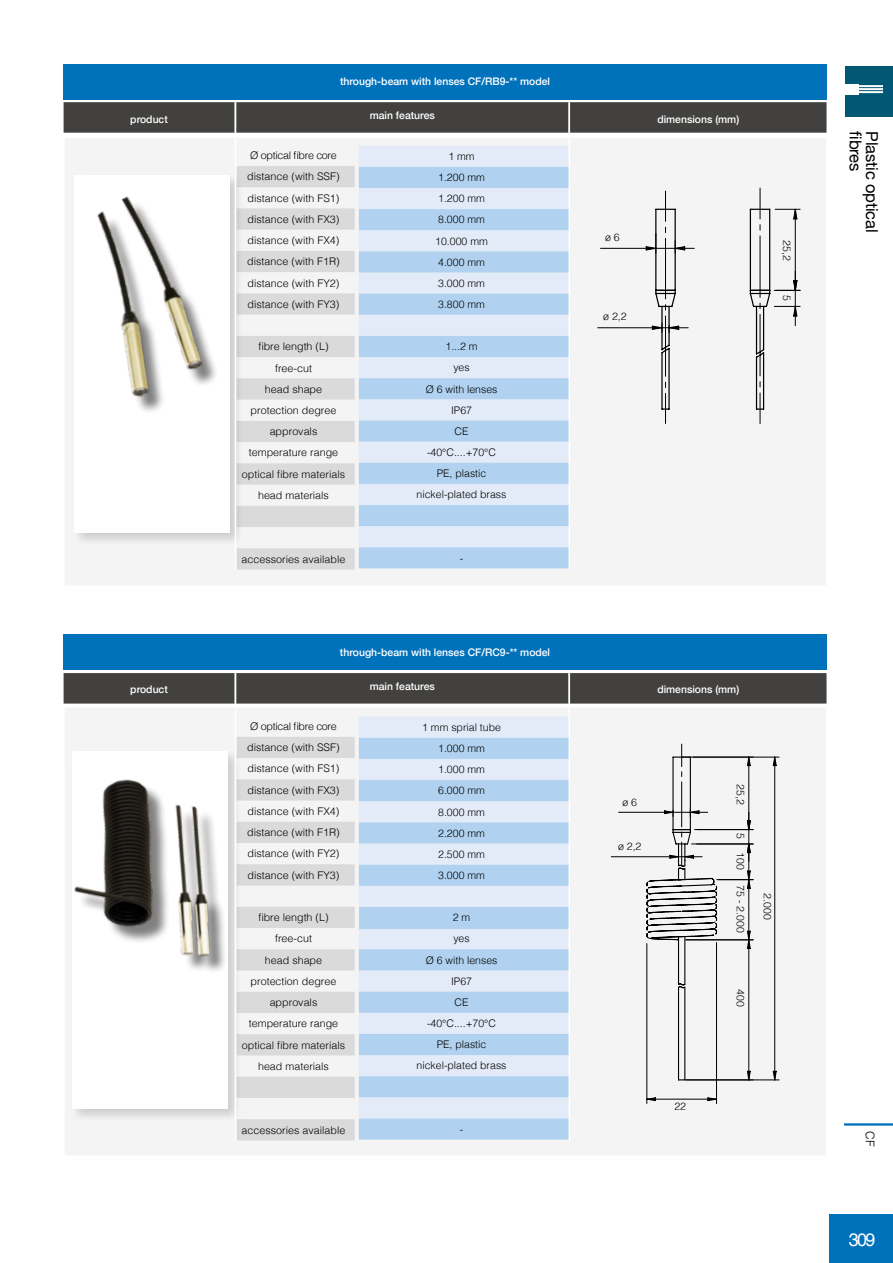
<style>
.page{position:relative;width:893px;height:1263px;background:#fff}
.page>*{position:absolute;margin:0;border:0;box-sizing:border-box;transform-origin:0 0}
.t1{font:18px "Helvetica";color:#fff}
.t2{font:16.5px "Helvetica Neue";letter-spacing:-.01em;color:#000}
.t3{font:300 12px "Helvetica";color:#000}
.t4{font:300 10.5px/21.1px "Helvetica";color:#000;text-align:center}
.t5{font:500 10.5px "Helvetica Neue";color:#fff}
</style>
<div class="page">
<div style="left:63px;top:136px;width:765px;height:451px;background:#f4f4f4;border:2px solid #fff"></div>
<div style="left:412px;top:146px;width:156px;height:21px;background:#e4ebf8"></div>
<svg style="left:412px;top:167px;width:156px;height:401px;fill:#b0d2f0"></svg>
<div style="left:63px;top:64px;width:763px;height:35px;background:#0072bb"></div>
<div style="left:412px;top:102px;width:414px;height:31px;background:#424140"></div>
<hr style="left:235px;top:102px;width:1px;height:468px;background:#fff">
<hr style="left:568px;top:102px;width:2px;height:468px;background:#fff">
<svg style="left:597px;top:188px;width:204px;height:236px"></svg>
<hr style="left:795px;top:209px;width:1px;height:81px;background:#000">
<img style="left:63px;top:99px;width:349px;height:470px">
<div style="left:63px;top:706px;width:765px;height:451px;background:#f4f4f4;border:2px solid #fff"></div>
<div style="left:359px;top:717px;width:209px;height:21px;background:#e4ebf8"></div>
<svg style="left:359px;top:738px;width:209px;height:402px"></svg>
<div style="left:359px;top:907px;width:210px;height:21px;background:#b0d2f0"></div>
<svg style="left:237px;top:737px;width:118px;height:403px;fill:#dadada"></svg>
<div style="left:63px;top:635px;width:763px;height:35px;background:#0072bb"></div>
<div style="left:64px;top:673px;width:762px;height:30px;background:#424140"></div>
<div style="left:70px;top:749px;width:172px;height:373px;background:#000;opacity:.16"></div>
<div style="left:72px;top:751px;width:156px;height:357px;background:#fff"></div>
<hr style="left:235px;top:673px;width:1px;height:468px;background:#fff">
<hr style="left:568px;top:673px;width:2px;height:468px;background:#fff">
<hr style="left:63px;top:705px;width:765px;height:2px;background:#fff">
<svg style="left:611px;top:743px;width:166px;height:115px"></svg>
<svg style="left:646px;top:757px;width:134px;height:344px"></svg>
<svg style="left:707px;top:1097px;width:9px;height:4px"></svg>
<hr style="left:647px;top:943px;width:1px;height:160px;background:#000">
<hr style="left:716px;top:942px;width:1px;height:161px;background:#000">
<hr style="left:647px;top:1099px;width:69px;height:1px;background:#000">
<img style="left:63px;top:728px;width:269px;height:344px">
<div style="left:846px;top:67px;width:47px;height:50px;background:#005875"></div>
<div style="left:846px;top:84px;width:13px;height:10px;background:#fff"></div>
<hr style="left:853px;top:88px;width:30px;height:2px;background:#fff">
<hr style="left:853px;top:85px;width:30px;height:2px;background:#fff">
<hr style="left:853px;top:91px;width:30px;height:2px;background:#fff">
<div style="left:829px;top:1214px;width:64px;height:49px;background:#0072bb"></div>
<hr style="left:844px;top:1123px;width:49px;height:2px;background:#0072bb">
<p class="t5" style="left:340px;top:73px;width:211px">through-beam with lenses CF/RB9-** model</p>
<p class="t5" style="left:130px;top:110px;width:39px">product</p>
<p class="t5" style="left:370px;top:107px;width:67px">main features</p>
<p class="t5" style="left:657px;top:110px;width:83px">dimensions (mm)</p>
<p class="t4" style="left:247px;top:144px;width:94px;text-align:left">Ø optical fibre core distance (with SSF) distance (with FS1) distance (with FX3) distance (with FX4) distance (with F1R) distance (with FY2) distance (with FY3)</p>
<p class="t4" style="left:242px;top:335px;width:105px">fibre length (L) free-cut<br>head shape protection degree approvals temperature range optical fibre materials head materials</p>
<p class="t4" style="left:242px;top:548px;width:105px">accessories available</p>
<p class="t4" style="left:435px;top:145px;width:54px">1 mm<br>1.200 mm<br>1.200 mm<br>8.000 mm<br>10.000 mm<br>4.000 mm<br>3.000 mm<br>3.800 mm</p>
<p class="t4" style="left:417px;top:335px;width:91px">1...2 m<br>yes<br>Ø 6 with lenses<br>IP67<br>CE<br>-40°C....+70°C<br>PE, plastic nickel-plated brass</p>
<p class="t4" style="left:460px;top:547px;width:5px">-</p>
<p class="t4" style="left:605px;top:226px;width:16px">ø 6</p>
<p class="t4" style="left:603px;top:305px;width:25px">ø 2,2</p>
<p class="t4" style="left:798px;top:240px;width:22px;rotate:90deg">25,2</p>
<p class="t4" style="left:798px;top:295px;width:7px;rotate:90deg">5</p>
<p class="t5" style="left:340px;top:644px;width:212px">through-beam with lenses CF/RC9-** model</p>
<p class="t5" style="left:130px;top:681px;width:39px">product</p>
<p class="t5" style="left:370px;top:678px;width:67px">main features</p>
<p class="t5" style="left:657px;top:681px;width:83px">dimensions (mm)</p>
<p class="t4" style="left:247px;top:715px;width:94px;text-align:left">Ø optical fibre core distance (with SSF) distance (with FS1) distance (with FX3) distance (with FX4) distance (with F1R) distance (with FY2) distance (with FY3)</p>
<p class="t4" style="left:242px;top:906px;width:105px">fibre length (L) free-cut<br>head shape protection degree approvals temperature range optical fibre materials head materials</p>
<p class="t4" style="left:242px;top:1118px;width:105px">accessories available</p>
<p class="t4" style="left:422px;top:716px;width:80px">1 mm sprial tube<br>1.000 mm<br>1.000 mm<br>6.000 mm<br>8.000 mm<br>2.200 mm<br>2.500 mm<br>3.000 mm</p>
<p class="t4" style="left:417px;top:906px;width:91px">2 m<br>yes<br>Ø 6 with lenses<br>IP67<br>CE<br>-40°C....+70°C<br>PE, plastic nickel-plated brass</p>
<p class="t4" style="left:460px;top:1118px;width:5px">-</p>
<p class="t4" style="left:622px;top:791px;width:16px">ø 6</p>
<p class="t4" style="left:618px;top:834px;width:25px">ø 2,2</p>
<p class="t4" style="left:674px;top:1095px;width:13px">22</p>
<p class="t4" style="left:752px;top:784px;width:22px;rotate:90deg">25,2</p>
<p class="t4" style="left:752px;top:833px;width:7px;rotate:90deg">5</p>
<p class="t4" style="left:752px;top:852px;width:19px;rotate:90deg">100</p>
<p class="t4" style="left:752px;top:885px;width:49px;rotate:90deg">75 - 2.000</p>
<p class="t4" style="left:752px;top:989px;width:19px;rotate:90deg">400</p>
<p class="t4" style="left:779px;top:893px;width:28px;rotate:90deg">2.000</p>
<h2 class="t2" style="left:867px;top:131px;width:41px;rotate:90deg">fibres</h2>
<h2 class="t2" style="left:884px;top:131px;width:102px;rotate:90deg">Plastic optical</h2>
<p class="t3" style="left:880px;top:1131px;width:17px;rotate:90deg">CF</p>
<h1 class="t1" style="left:849px;top:1225px;width:28px">309</h1>
</div>
